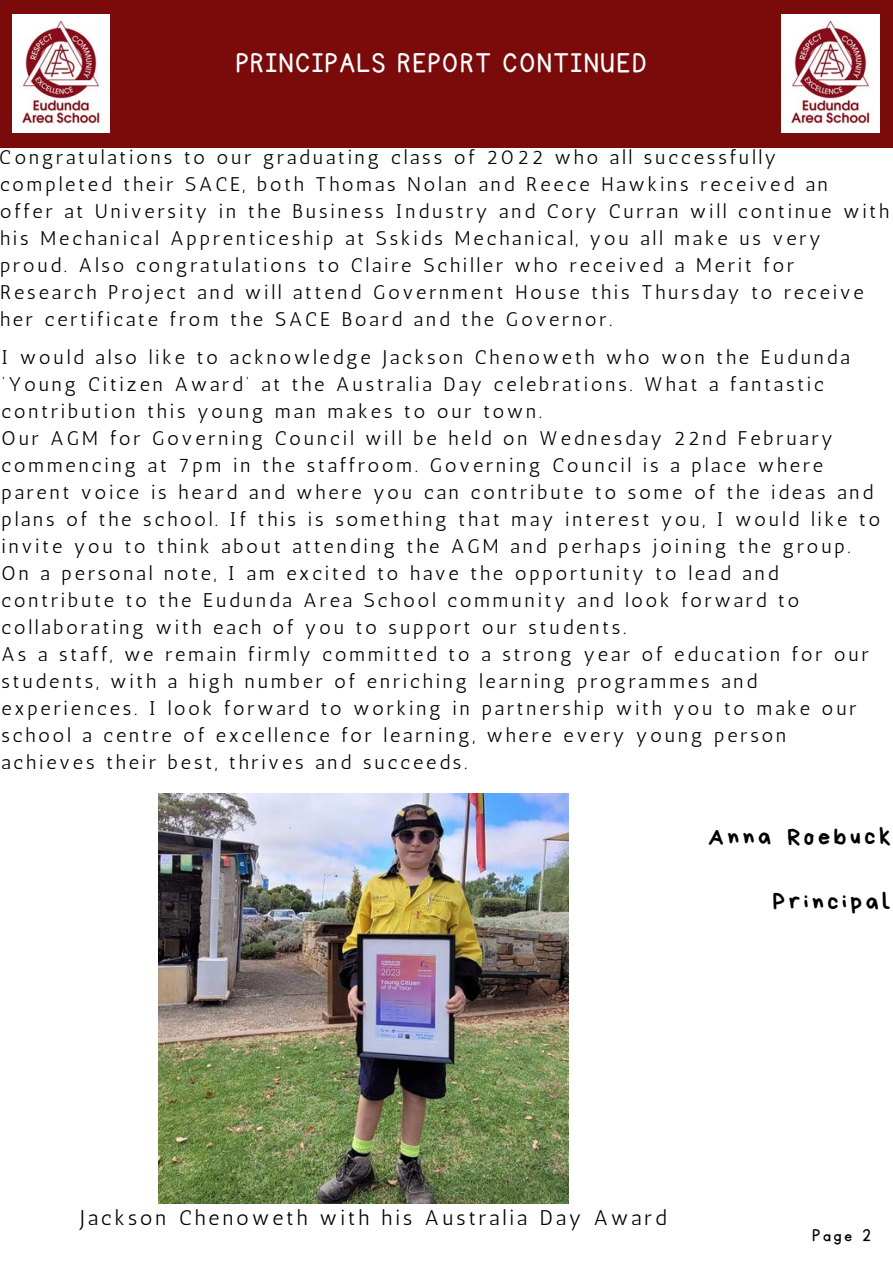
<style>
.page{position:relative;width:893px;height:1264px;background:#fff}
.page>*{position:absolute;margin:0;border:0;box-sizing:border-box;transform-origin:0 0}
.t1{font:31.5px "KG Primary Penmanship";letter-spacing:.06em;color:#fff}
.t2{font:24px "Bryndan Write";letter-spacing:.15em;color:#000}
.t3{font:21.15px "Antic";letter-spacing:.15em;color:#000}
.t4{font:19.8px/27px "Antic";letter-spacing:.15em;color:#000}
.t5{font:19.8px "KG Primary Penmanship";color:#000}
</style>
<div class="page">
<div style="left:0;top:0;width:892px;height:147px;background:#7b0b0b"></div>
<img style="left:12px;top:15px;width:98px;height:118px">
<img style="left:781px;top:15px;width:98px;height:118px">
<img style="left:159px;top:793px;width:409px;height:410px">
<h1 class="t1" style="left:236px;top:48px;width:412px">PRINCIPALS REPORT CONTINUED</h1>
<p class="t4" style="left:0;top:144px;width:890px">Congratulations to our graduating class of 2022 who all successfully completed their SACE, both Thomas Nolan and Reece Hawkins received an<br>offer at University in the Business Industry and Cory Curran will continue with his Mechanical Apprenticeship at Sskids Mechanical, you all make us very proud. Also congratulations to Claire Schiller who received a Merit for Research Project and will attend Government House this Thursday to receive her certificate from the SACE Board and the Governor.</p>
<p class="t4" style="left:1px;top:343px;width:880px">I would also like to acknowledge Jackson Chenoweth who won the Eudunda ‘Young Citizen Award’ at the Australia Day celebrations. What a fantastic contribution this young man makes to our town.<br>Our AGM for Governing Council will be held on Wednesday 22nd February commencing at 7pm in the staffroom. Governing Council is a place where parent voice is heard and where you can contribute to some of the ideas and plans of the school. If this is something that may interest you, I would like to invite you to think about attending the AGM and perhaps joining the group.<br>On a personal note, I am excited to have the opportunity to lead and contribute to the Eudunda Area School community and look forward to collaborating with each of you to support our students.<br>As a staff, we remain firmly committed to a strong year of education for our students, with a high number of enriching learning programmes and experiences. I look forward to working in partnership with you to make our school a centre of excellence for learning, where every young person achieves their best, thrives and succeeds.</p>
<p class="t2" style="left:708px;top:824px;width:184px">Anna Roebuck</p>
<p class="t2" style="left:772px;top:889px;width:119px">Principal</p>
<p class="t3" style="left:80px;top:1204px;width:587px">Jackson Chenoweth with his Australia Day Award</p>
<p class="t5" style="left:812px;top:1225px;width:60px">Page 2</p>
</div>
